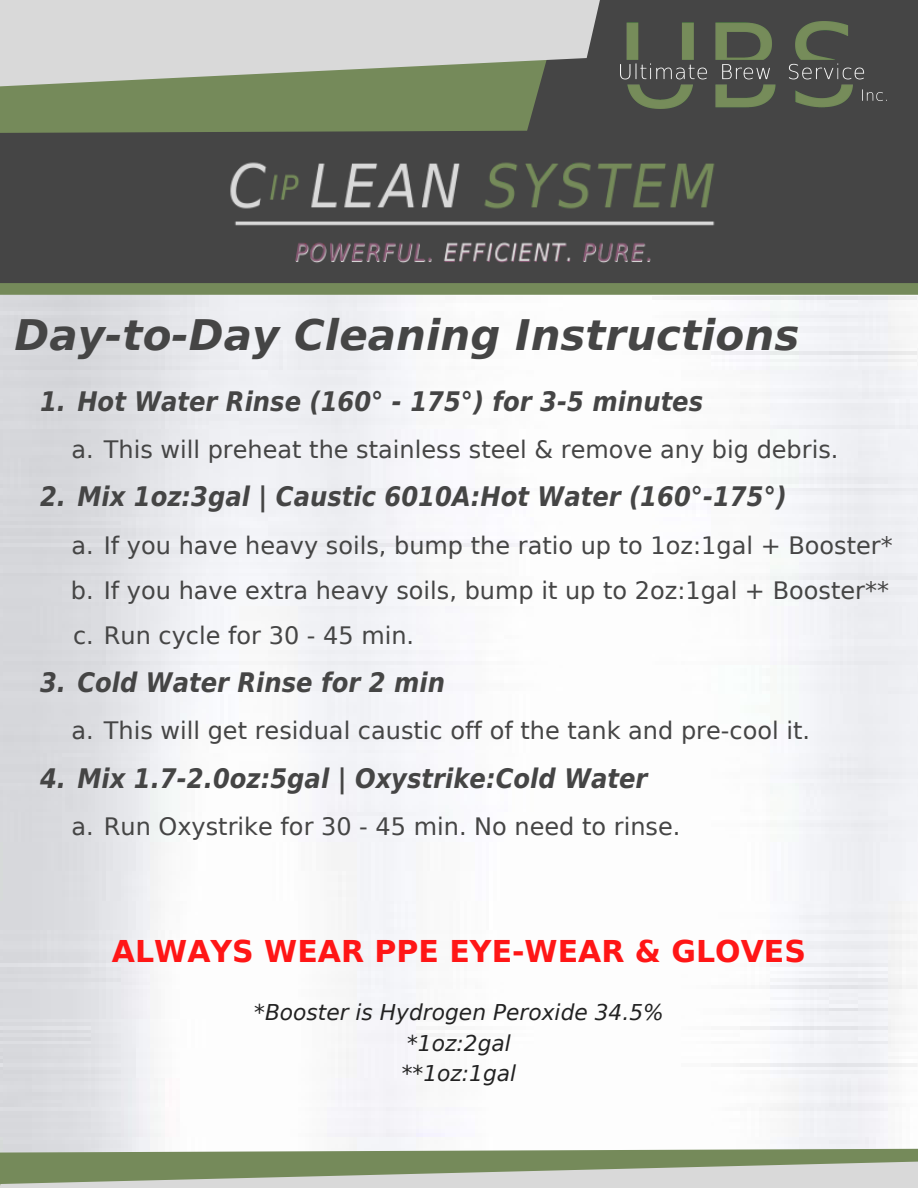
<style>
.page{position:relative;width:918px;height:1188px;background:#fff}
.page>*{position:absolute;margin:0;border:0;box-sizing:border-box;transform-origin:0 0}
.t1{font:italic 700 42px "DejaVu Sans";color:#454545}
.t2{font:700 30px "DejaVu Sans";color:#ff1616}
.t3{font:italic 700 27px "DejaVu Sans Condensed";color:#454545}
.t4{font:24px "DejaVu Sans";color:#454545}
.t5{font:italic 21.75px "DejaVu Sans";color:#222}
</style>
<div class="page">
<div style="left:689px;top:0;width:229px;height:283px;background:#454545"></div>
<div style="left:0;top:209px;width:215px;height:74px;background:#454545"></div>
<svg style="left:0;top:0;width:689px;height:209px;background:#a0a39c"></svg>
<svg style="left:0;top:1000px;width:918px;height:32px"></svg>
<svg style="left:0;top:1032px;width:918px;height:156px;fill:#f5f5f8"></svg>
<img style="left:621px;top:22px;width:265px;height:86px">
<svg style="left:0;top:283px;width:918px;height:12px;background:#768b5c"></svg>
<img style="left:215px;top:62px;width:518px;height:294px">
<p class="t1" style="left:15px;top:311px;width:786px">Day-to-Day Cleaning Instructions</p>
<p class="t3" style="left:40px;top:386px;width:665px">1. Hot Water Rinse (160° - 175°) for 3-5 minutes</p>
<p class="t4" style="left:72px;top:436px;width:769px">a. This will preheat the stainless steel &amp; remove any big debris.</p>
<p class="t3" style="left:40px;top:481px;width:748px">2. Mix 1oz:3gal | Caustic 6010A:Hot Water (160°-175°)</p>
<p class="t4" style="left:72px;top:531px;width:823px">a. If you have heavy soils, bump the ratio up to 1oz:1gal + Booster*</p>
<p class="t4" style="left:71px;top:576px;width:820px">b. If you have extra heavy soils, bump it up to 2oz:1gal + Booster**</p>
<p class="t4" style="left:73px;top:621px;width:343px">c. Run cycle for 30 - 45 min.</p>
<p class="t3" style="left:40px;top:667px;width:406px">3. Cold Water Rinse for 2 min</p>
<p class="t4" style="left:72px;top:717px;width:740px">a. This will get residual caustic off of the tank and pre-cool it.</p>
<p class="t3" style="left:40px;top:763px;width:609px">4. Mix 1.7-2.0oz:5gal | Oxystrike:Cold Water</p>
<p class="t4" style="left:72px;top:813px;width:610px">a. Run Oxystrike for 30 - 45 min. No need to rinse.</p>
<p class="t2" style="left:112px;top:934px;width:696px">ALWAYS WEAR PPE EYE-WEAR &amp; GLOVES</p>
<p class="t5" style="left:254px;top:999px;width:411px">*Booster is Hydrogen Peroxide 34.5%</p>
<p class="t5" style="left:407px;top:1031px;width:105px">*1oz:2gal</p>
<p class="t5" style="left:402px;top:1061px;width:116px">**1oz:1gal</p>
</div>
